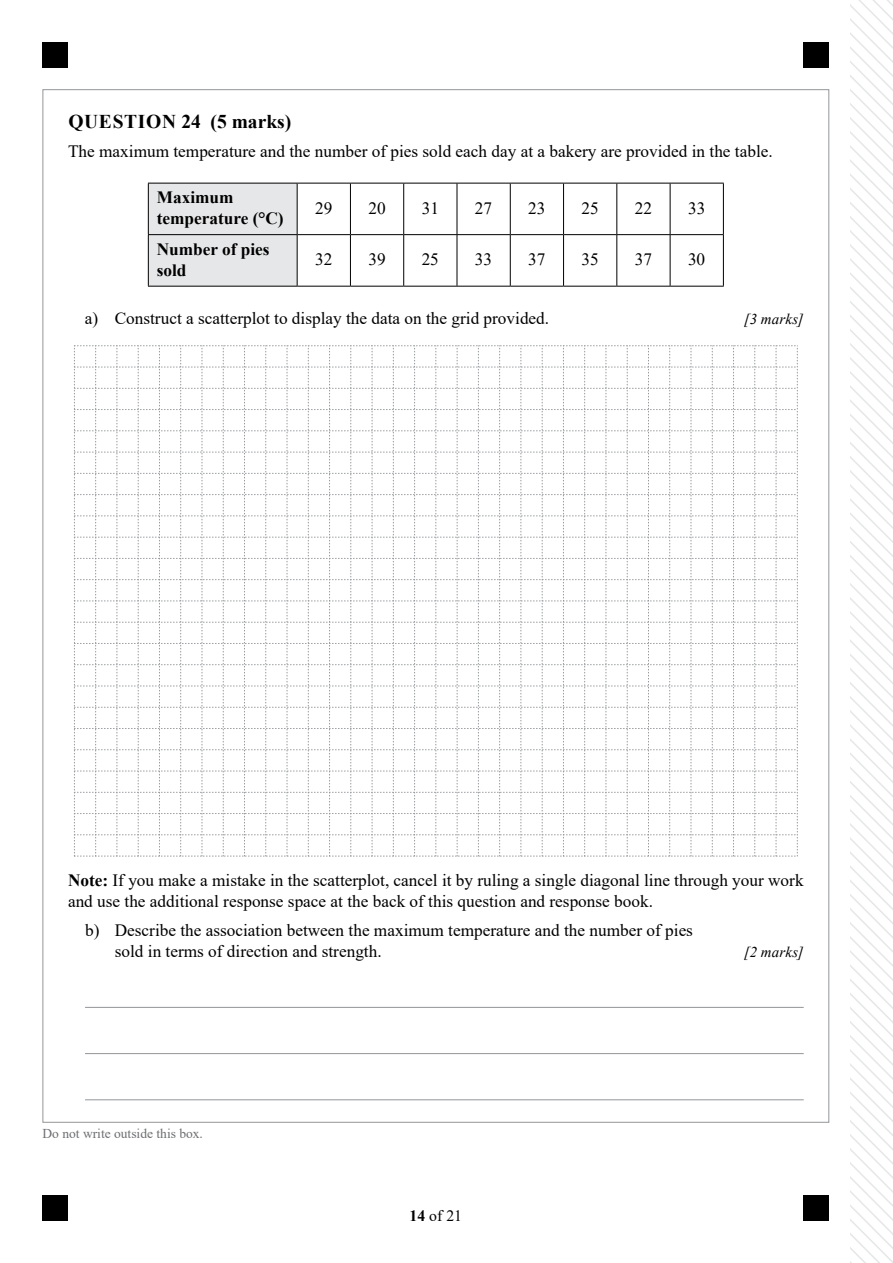
<style>
.page{position:relative;width:893px;height:1263px;background:#fff}
.page>*{position:absolute;margin:0;border:0;box-sizing:border-box;transform-origin:0 0}
.t1{font:700 19.5px "Times New Roman";letter-spacing:.035em;color:#000}
.t2{font:17.25px/20.7px "Times New Roman";color:#000}
.t3{font:700 17.25px/20.7px "Times New Roman";color:#000}
.t4{font:15.75px "Times New Roman";color:#000}
.t5{font:italic 15px "Times New Roman";letter-spacing:.01em;color:#000}
.t6{font:13.5px "Times New Roman";color:#6d6e71}
.s1{font-weight:700}
</style>
<div class="page">
<svg style="left:850px;top:0;width:43px;height:1263px"></svg>
<div style="left:43px;top:43px;width:25px;height:25px;background:#000"></div>
<div style="left:43px;top:1195px;width:25px;height:25px;background:#000"></div>
<div style="left:804px;top:43px;width:25px;height:25px;background:#000"></div>
<div style="left:804px;top:1195px;width:25px;height:25px;background:#000"></div>
<hr style="left:85px;top:1007px;width:719px;height:1px;background:#939598">
<hr style="left:85px;top:1053px;width:719px;height:1px;background:#939598">
<hr style="left:85px;top:1099px;width:719px;height:1px;background:#939598">
<svg style="left:149px;top:184px;width:574px;height:102px"></svg>
<hr style="left:148px;top:183px;width:149px;height:1px;background:#000">
<hr style="left:148px;top:183px;width:1px;height:51px;background:#000">
<hr style="left:297px;top:183px;width:53px;height:1px;background:#000">
<hr style="left:297px;top:183px;width:1px;height:51px;background:#000">
<hr style="left:350px;top:183px;width:54px;height:1px;background:#000">
<hr style="left:350px;top:183px;width:1px;height:51px;background:#000">
<hr style="left:404px;top:183px;width:53px;height:1px;background:#000">
<hr style="left:403px;top:183px;width:1px;height:51px;background:#000">
<hr style="left:457px;top:183px;width:53px;height:1px;background:#000">
<hr style="left:457px;top:183px;width:1px;height:51px;background:#000">
<hr style="left:510px;top:183px;width:54px;height:1px;background:#000">
<hr style="left:510px;top:183px;width:1px;height:51px;background:#000">
<hr style="left:564px;top:183px;width:53px;height:1px;background:#000">
<hr style="left:563px;top:183px;width:1px;height:51px;background:#000">
<hr style="left:617px;top:183px;width:53px;height:1px;background:#000">
<hr style="left:616px;top:183px;width:1px;height:51px;background:#000">
<hr style="left:670px;top:183px;width:54px;height:1px;background:#000">
<hr style="left:670px;top:183px;width:1px;height:51px;background:#000">
<hr style="left:723px;top:183px;width:1px;height:51px;background:#000">
<hr style="left:148px;top:234px;width:149px;height:1px;background:#000">
<hr style="left:148px;top:235px;width:1px;height:51px;background:#000">
<hr style="left:297px;top:234px;width:53px;height:1px;background:#000">
<hr style="left:297px;top:235px;width:1px;height:51px;background:#000">
<hr style="left:350px;top:234px;width:54px;height:1px;background:#000">
<hr style="left:350px;top:235px;width:1px;height:51px;background:#000">
<hr style="left:404px;top:234px;width:53px;height:1px;background:#000">
<hr style="left:403px;top:235px;width:1px;height:51px;background:#000">
<hr style="left:457px;top:234px;width:53px;height:1px;background:#000">
<hr style="left:457px;top:235px;width:1px;height:51px;background:#000">
<hr style="left:510px;top:234px;width:54px;height:1px;background:#000">
<hr style="left:510px;top:235px;width:1px;height:51px;background:#000">
<hr style="left:564px;top:234px;width:53px;height:1px;background:#000">
<hr style="left:563px;top:235px;width:1px;height:51px;background:#000">
<hr style="left:617px;top:234px;width:53px;height:1px;background:#000">
<hr style="left:616px;top:235px;width:1px;height:51px;background:#000">
<hr style="left:670px;top:234px;width:54px;height:1px;background:#000">
<hr style="left:670px;top:235px;width:1px;height:51px;background:#000">
<hr style="left:723px;top:235px;width:1px;height:51px;background:#000">
<hr style="left:148px;top:286px;width:149px;height:1px;background:#000">
<hr style="left:297px;top:286px;width:53px;height:1px;background:#000">
<hr style="left:350px;top:286px;width:54px;height:1px;background:#000">
<hr style="left:404px;top:286px;width:53px;height:1px;background:#000">
<hr style="left:457px;top:286px;width:53px;height:1px;background:#000">
<hr style="left:510px;top:286px;width:54px;height:1px;background:#000">
<hr style="left:564px;top:286px;width:53px;height:1px;background:#000">
<hr style="left:617px;top:286px;width:53px;height:1px;background:#000">
<hr style="left:670px;top:286px;width:54px;height:1px;background:#000">
<svg style="left:74px;top:345px;width:724px;height:512px"></svg>
<p class="t1" style="left:68px;top:107px;width:224px">QUESTION 24 (5 marks)</p>
<p class="t2" style="left:68px;top:141px;width:706px">The maximum temperature and the number of pies sold each day at a bakery are provided in the table.</p>
<p class="t3" style="left:157px;top:187px;width:128px">Maximum temperature (°C)</p>
<p class="t2" style="left:315px;top:197px;width:19px">29</p>
<p class="t2" style="left:368px;top:197px;width:19px">20</p>
<p class="t2" style="left:422px;top:197px;width:19px">31</p>
<p class="t2" style="left:475px;top:197px;width:19px">27</p>
<p class="t2" style="left:528px;top:197px;width:19px">23</p>
<p class="t2" style="left:581px;top:197px;width:19px">25</p>
<p class="t2" style="left:635px;top:197px;width:19px">22</p>
<p class="t2" style="left:688px;top:197px;width:19px">33</p>
<p class="t3" style="left:157px;top:238px;width:114px">Number of pies sold</p>
<p class="t2" style="left:315px;top:249px;width:19px">32</p>
<p class="t2" style="left:368px;top:249px;width:19px">39</p>
<p class="t2" style="left:422px;top:249px;width:19px">25</p>
<p class="t2" style="left:475px;top:249px;width:19px">33</p>
<p class="t2" style="left:528px;top:249px;width:19px">37</p>
<p class="t2" style="left:581px;top:249px;width:19px">35</p>
<p class="t2" style="left:635px;top:249px;width:19px">37</p>
<p class="t2" style="left:688px;top:249px;width:19px">30</p>
<p class="t2" style="left:85px;top:308px;width:466px">a) Construct a scatterplot to display the data on the grid provided.</p>
<p class="t5" style="left:744px;top:309px;width:61px">[3 marks]</p>
<p class="t2" style="left:68px;top:870px;width:737px"><span class="s1">Note:</span> If you make a mistake in the scatterplot, cancel it by ruling a single diagonal line through your work and use the additional response space at the back of this question and response book.</p>
<p class="t2" style="left:115px;top:919px;width:580px;text-indent:-30px">b) Describe the association between the maximum temperature and the number of pies sold in terms of direction and strength.</p>
<p class="t5" style="left:744px;top:941px;width:61px">[2 marks]</p>
<p class="t6" style="left:43px;top:1124px;width:162px">Do not write outside this box.</p>
<p class="t4" style="left:410px;top:1204px;width:54px"><span class="s1">14</span> of 21</p>
</div>
